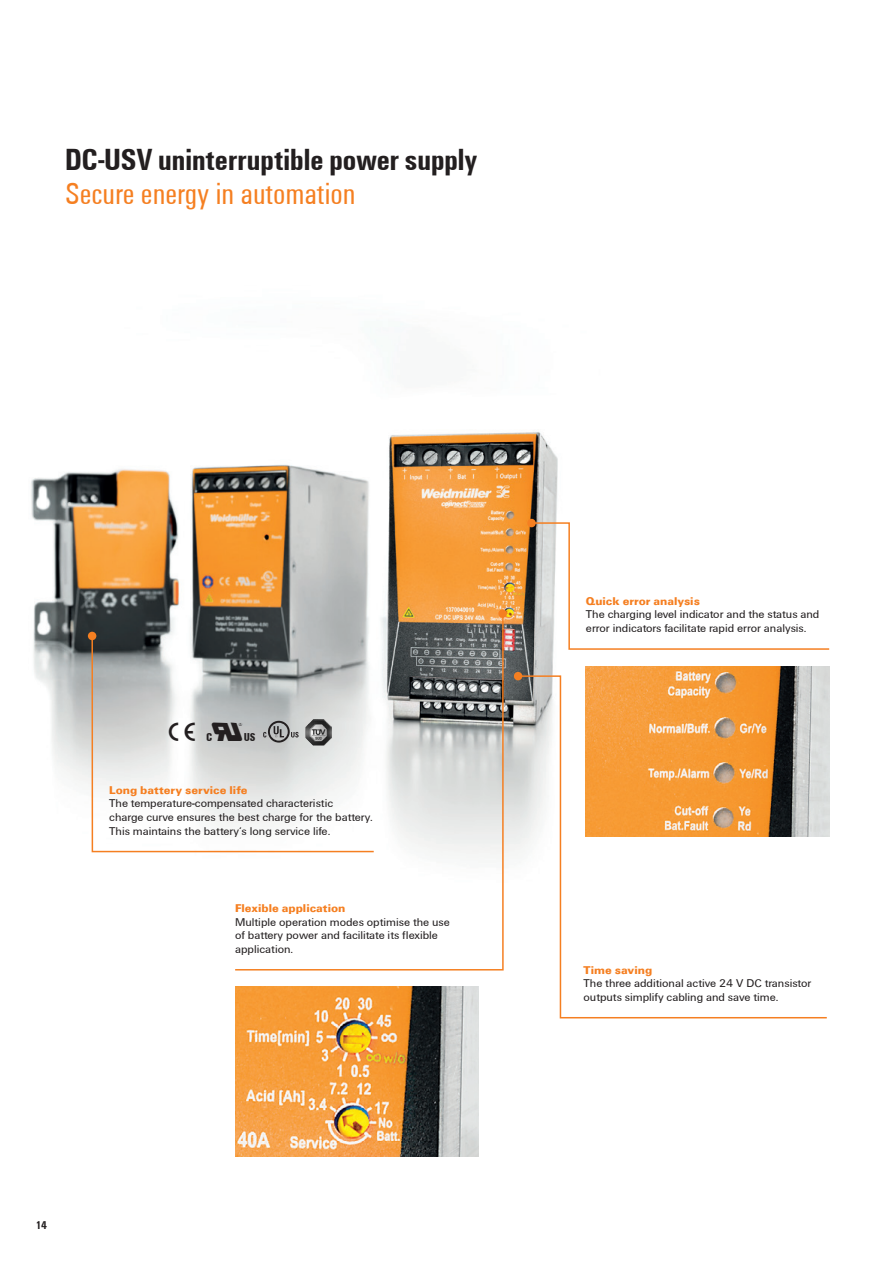
<style>
.page{position:relative;width:893px;height:1263px;background:#fff}
.page>*{position:absolute;margin:0;border:0;box-sizing:border-box;transform-origin:0 0}
.t1{font:700 31.5px "Weidmueller Condensed";color:#231f20}
.t2{font:31.5px "Weidmueller Condensed";color:#f57f21}
.t3{font:26.85px "Weidmueller Spezial 99 Normal";color:#231f20}
.t4{font:11.7px/13.6px "Weidmueller";color:#231f20}
.t5{font:700 11.7px "Weidmueller";color:#f57f21}
.t6{font:700 11.7px "Weidmueller Condensed";color:#231f20}
</style>
<div class="page">
<img style="left:31px;top:324px;width:799px;height:720px">
<div style="left:88px;top:632px;width:8px;height:8px;background:#f57f21;border-radius:50%"></div>
<svg style="left:91px;top:634px;width:143px;height:219px"></svg>
<svg style="left:530px;top:521px;width:300px;height:129px"></svg>
<div style="left:527px;top:519px;width:9px;height:8px;background:#f57f21;border-radius:50%"></div>
<img style="left:586px;top:666px;width:243px;height:170px">
<svg style="left:234px;top:611px;width:270px;height:360px"></svg>
<div style="left:498px;top:609px;width:9px;height:9px;background:#f57f21;border-radius:50%"></div>
<img style="left:235px;top:987px;width:243px;height:170px">
<svg style="left:517px;top:675px;width:311px;height:344px"></svg>
<div style="left:514px;top:672px;width:8px;height:8px;background:#f57f21;border-radius:50%"></div>
<h1 class="t1" style="left:65px;top:141px;width:414px">DC-USV uninterruptible power supply</h1>
<h1 class="t2" style="left:65px;top:175px;width:292px">Secure energy in automation</h1>
<h2 class="t3" style="left:168px;top:716px;width:90px">% {</h2>
<p class="t5" style="left:109px;top:783px;width:140px">Long battery service life</p>
<p class="t4" style="left:109px;top:796px;width:265px">The temperature-compensated characteristic<br>charge curve ensures the best charge for the battery.<br>This maintains the battery‘s long service life.</p>
<p class="t5" style="left:235px;top:901px;width:112px">Flexible application</p>
<p class="t4" style="left:235px;top:915px;width:216px">Multiple operation modes optimise the use of battery power and facilitate its flexible application.</p>
<p class="t6" style="left:36px;top:1218px;width:12px">14</p>
<p class="t5" style="left:586px;top:594px;width:116px">Quick error analysis</p>
<p class="t4" style="left:586px;top:607px;width:235px">The charging level indicator and the status and error indicators facilitate rapid error analysis.</p>
<p class="t5" style="left:584px;top:962px;width:70px">Time saving</p>
<p class="t4" style="left:584px;top:976px;width:229px">The three additional active 24 V DC transistor outputs simplify cabling and save time.</p>
</div>
